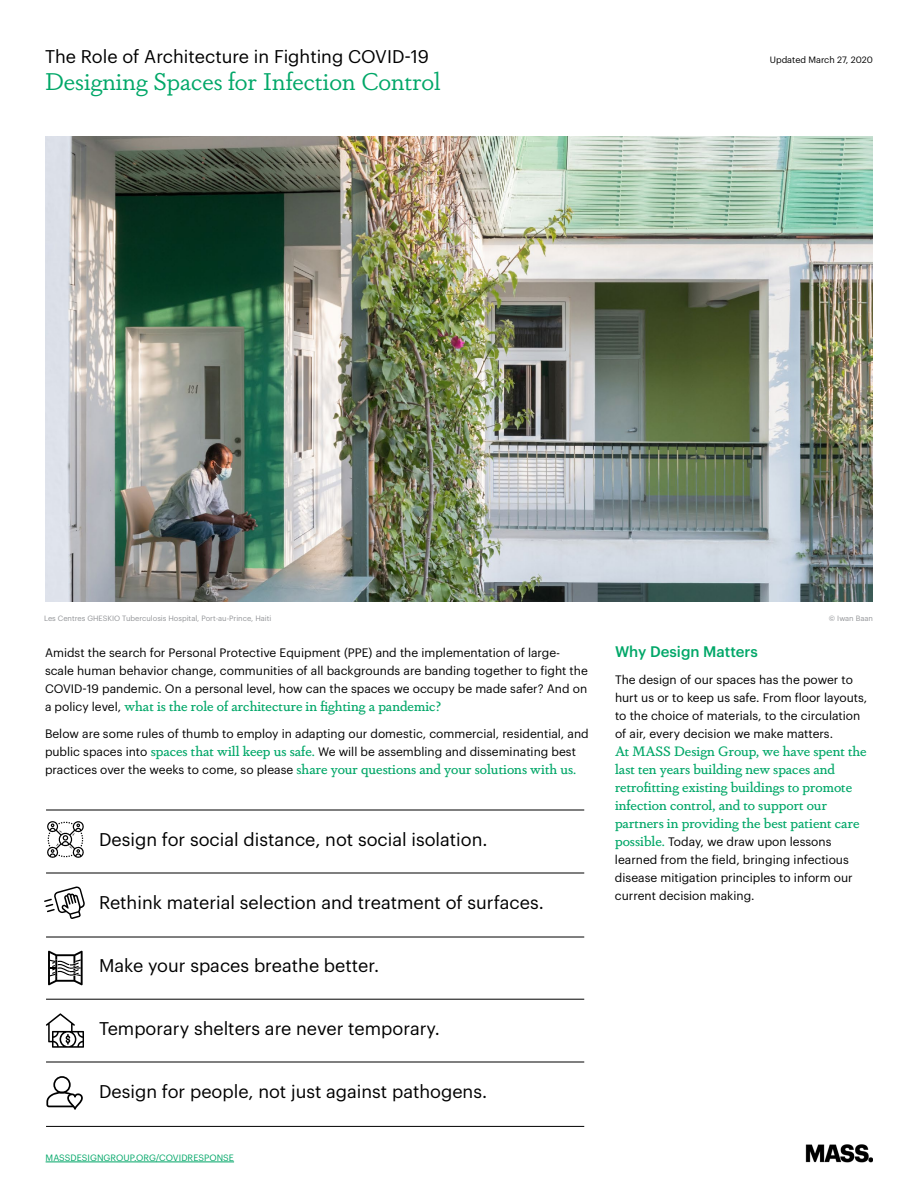
<style>
.page{position:relative;width:918px;height:1188px;background:#fff}
.page>*{position:absolute;margin:0;border:0;box-sizing:border-box;transform-origin:0 0}
.t1{font:24px "Dapifer";color:#00a768}
.t2{font:18px "Graphik";color:#000}
.t3{font:500 15px "Graphik";color:#00a768}
.t4{font:500 13.5px/18px "Dapifer";color:#00a768}
.t5{font:12px/18px "Graphik";color:#000}
.t6{font:9px "Graphik";letter-spacing:.005em;color:#00a768}
.t7{font:9px "Graphik";color:#000}
.t8{font:7.5px "Graphik";color:#939598}
.s1{font-family:"Graphik";font-weight:400;font-size:12px;color:#000}
.s2{font-family:"Dapifer";font-weight:500;font-size:13.5px;color:#00a768}
</style>
<div class="page">
<svg style="left:44px;top:887px;width:41px;height:32px"></svg>
<img style="left:45px;top:136px;width:828px;height:466px">
<svg style="left:47px;top:821px;width:37px;height:37px"></svg>
<svg style="left:46px;top:1013px;width:38px;height:35px"></svg>
<svg style="left:46px;top:1076px;width:37px;height:34px"></svg>
<svg style="left:48px;top:951px;width:35px;height:34px"></svg>
<img style="left:806px;top:1144px;width:67px;height:18px">
<hr style="left:46px;top:1162px;width:188px;height:1px;background:#00a768">
<hr style="left:46px;top:873px;width:538px;height:1px;background:#000">
<hr style="left:46px;top:1126px;width:538px;height:1px;background:#000">
<hr style="left:46px;top:810px;width:538px;height:1px;background:#000">
<hr style="left:46px;top:937px;width:538px;height:1px;background:#000">
<hr style="left:46px;top:999px;width:538px;height:1px;background:#000">
<hr style="left:46px;top:1062px;width:538px;height:1px;background:#000">
<h2 class="t2" style="left:45px;top:43px;width:386px">The Role of Architecture in Fighting COVID-19</h2>
<h1 class="t1" style="left:45px;top:66px;width:397px">Designing Spaces for Infection Control</h1>
<p class="t7" style="left:770px;top:53px;width:105px">Updated March 27, 2020</p>
<p class="t8" style="left:44px;top:613px;width:229px">Les Centres GHESKIO Tuberculosis Hospital, Port-au-Prince, Haiti</p>
<p class="t8" style="left:829px;top:613px;width:46px">© Iwan Baan</p>
<p class="t5" style="left:45px;top:643px;width:544px">Amidst the search for Personal Protective Equipment (PPE) and the implementation of large&shy;scale human behavior change, communities of all backgrounds are banding together to fight the<br>COVID-19 pandemic. On a personal level, how can the spaces we occupy be made safer? And on</p>
<p class="t4" style="left:45px;top:697px;width:398px"><span class="s1">a policy level,</span> what is the role of architecture in fighting a pandemic?</p>
<p class="t5" style="left:45px;top:724px;width:545px">Below are some rules of thumb to employ in adapting our domestic, commercial, residential, and public spaces into <span class="s2">spaces that will keep us safe.</span> We will be assembling and disseminating best</p>
<p class="t4" style="left:45px;top:760px;width:533px"><span class="s1">practices over the weeks to come, so please</span> share your questions and your solutions with us.</p>
<h2 class="t2" style="left:99px;top:826px;width:390px">Design for social distance, not social isolation.</h2>
<h2 class="t2" style="left:99px;top:889px;width:446px">Rethink material selection and treatment of surfaces.</h2>
<h2 class="t2" style="left:99px;top:952px;width:282px">Make your spaces breathe better.</h2>
<h2 class="t2" style="left:99px;top:1015px;width:342px">Temporary shelters are never temporary.</h2>
<h2 class="t2" style="left:99px;top:1078px;width:390px">Design for people, not just against pathogens.</h2>
<p class="t6" style="left:46px;top:1151px;width:190px">MASSDESIGNGROUP.ORG/COVIDRESPONSE</p>
<p class="t3" style="left:615px;top:640px;width:144px">Why Design Matters</p>
<p class="t5" style="left:615px;top:670px;width:254px">The design of our spaces has the power to hurt us or to keep us safe. From floor layouts, to the choice of materials, to the circulation of air, every decision we make matters.</p>
<p class="t4" style="left:615px;top:742px;width:253px">At MASS Design Group, we have spent the last ten years building new spaces and retrofitting existing buildings to promote infection control, and to support our partners in providing the best patient care</p>
<p class="t5" style="left:615px;top:832px;width:239px"><span class="s2">possible.</span> Today, we draw upon lessons learned from the field, bringing infectious disease mitigation principles to inform our current decision making.</p>
</div>
